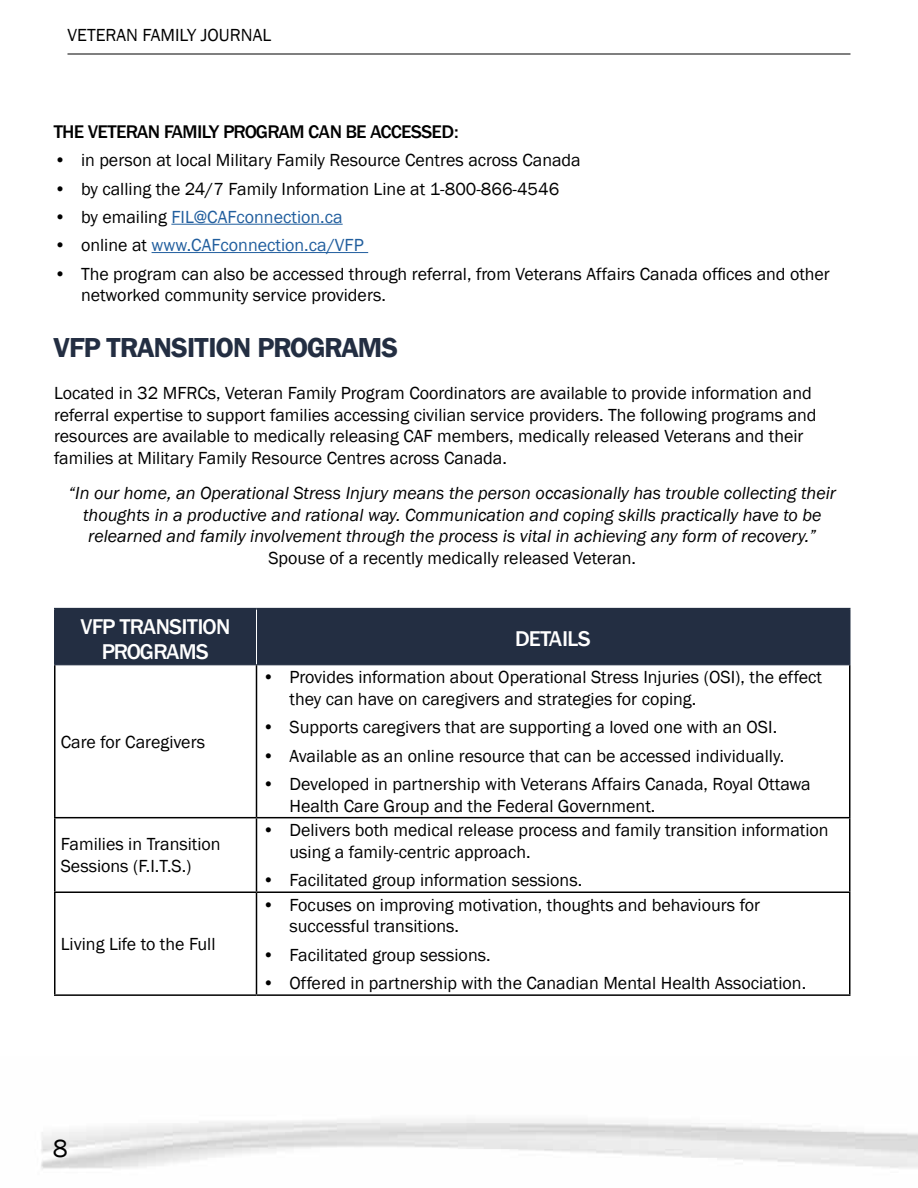
<style>
.page{position:relative;width:918px;height:1188px;background:#fff}
.page>*{position:absolute;margin:0;border:0;box-sizing:border-box;transform-origin:0 0}
.t1{font:700 27px "Franklin Gothic New";color:#232e42}
.t2{font:25.5px "Franklin Gothic";color:#000}
.t3{font:500 21px/25.2px "Franklin Gothic New";color:#fff;text-align:center}
.t4{font:18px/21.6px "Franklin Gothic";color:#000}
.t5{font:italic 18px/21.6px "Franklin Gothic";color:#000;text-align:center}
.t6{font:18px "Franklin Gothic";color:#215e9e}
.t7{font:500 18px "Franklin Gothic New";color:#000}
.s1{color:#000}
</style>
<div class="page">
<hr style="left:68px;top:54px;width:782px;height:1px;background:#000">
<hr style="left:171px;top:224px;width:172px;height:1px;background:#215e9e">
<hr style="left:152px;top:252px;width:216px;height:1px;background:#215e9e">
<div style="left:56px;top:609px;width:793px;height:55px;background:#232e42"></div>
<hr style="left:54px;top:665px;width:2px;height:152px;background:#000">
<hr style="left:256px;top:665px;width:1px;height:152px;background:#000">
<hr style="left:849px;top:665px;width:1px;height:152px;background:#000">
<hr style="left:54px;top:817px;width:202px;height:1px;background:#000">
<hr style="left:54px;top:818px;width:2px;height:73px;background:#000">
<hr style="left:256px;top:817px;width:594px;height:1px;background:#000">
<hr style="left:256px;top:818px;width:1px;height:73px;background:#000">
<hr style="left:849px;top:818px;width:1px;height:73px;background:#000">
<hr style="left:54px;top:891px;width:202px;height:2px;background:#000">
<hr style="left:54px;top:893px;width:2px;height:101px;background:#000">
<hr style="left:256px;top:891px;width:594px;height:2px;background:#000">
<hr style="left:256px;top:893px;width:1px;height:101px;background:#000">
<hr style="left:849px;top:893px;width:1px;height:101px;background:#000">
<hr style="left:54px;top:994px;width:202px;height:2px;background:#000">
<hr style="left:256px;top:994px;width:594px;height:2px;background:#000">
<hr style="left:256px;top:609px;width:1px;height:55px;background:#fff">
<hr style="left:54px;top:664px;width:202px;height:1px;background:#232e42">
<hr style="left:256px;top:664px;width:594px;height:1px;background:#232e42">
<hr style="left:54px;top:608px;width:202px;height:1px;background:#232e42">
<hr style="left:54px;top:609px;width:2px;height:55px;background:#232e42">
<hr style="left:256px;top:608px;width:594px;height:1px;background:#232e42">
<hr style="left:849px;top:609px;width:1px;height:55px;background:#232e42">
<p class="t4" style="left:68px;top:25px;width:205px">VETERAN FAMILY JOURNAL</p>
<p class="t7" style="left:54px;top:121px;width:406px">THE VETERAN FAMILY PROGRAM CAN BE ACCESSED:</p>
<p class="t4" style="left:54px;top:150px;width:528px">• in person at local Military Family Resource Centres across Canada</p>
<p class="t4" style="left:54px;top:178px;width:507px">• by calling the 24/7 Family Information Line at 1-800-866-4546</p>
<p class="t6" style="left:54px;top:206px;width:290px"><span class="s1">• by emailing</span> FIL@CAFconnection.ca</p>
<p class="t6" style="left:54px;top:234px;width:311px"><span class="s1">• online at</span> www.CAFconnection.ca/VFP</p>
<p class="t4" style="left:81px;top:263px;width:750px;text-indent:-27px">• The program can also be accessed through referral, from Veterans Affairs Canada offices and other networked community service providers.</p>
<h1 class="t1" style="left:54px;top:333px;width:346px">VFP TRANSITION PROGRAMS</h1>
<p class="t4" style="left:54px;top:383px;width:764px">Located in 32 MFRCs, Veteran Family Program Coordinators are available to provide information and referral expertise to support families accessing civilian service providers. The following programs and resources are available to medically releasing CAF members, medically released Veterans and their families at Military Family Resource Centres across Canada.</p>
<p class="t5" style="left:69px;top:483px;width:769px">“In our home, an Operational Stress Injury means the person occasionally has trouble collecting their thoughts in a productive and rational way. Communication and coping skills practically have to be relearned and family involvement through the process is vital in achieving any form of recovery.”</p>
<p class="t4" style="left:268px;top:547px;width:369px">Spouse of a recently medically released Veteran.</p>
<p class="t3" style="left:81px;top:614px;width:150px">VFP TRANSITION<br>PROGRAMS</p>
<p class="t4" style="left:61px;top:731px;width:146px">Care for Caregivers</p>
<p class="t4" style="left:61px;top:834px;width:161px">Families in Transition<br>Sessions (F.I.T.S.)</p>
<p class="t4" style="left:61px;top:934px;width:156px">Living Life to the Full</p>
<p class="t3" style="left:516px;top:626px;width:76px">DETAILS</p>
<p class="t4" style="left:289px;top:667px;width:534px;text-indent:-27px">• Provides information about Operational Stress Injuries (OSI), the effect they can have on caregivers and strategies for coping.</p>
<p class="t4" style="left:262px;top:717px;width:516px">• Supports caregivers that are supporting a loved one with an OSI.</p>
<p class="t4" style="left:262px;top:745px;width:523px">• Available as an online resource that can be accessed individually.</p>
<p class="t4" style="left:289px;top:774px;width:523px;text-indent:-27px">• Developed in partnership with Veterans Affairs Canada, Royal Ottawa<br>Health Care Group and the Federal Government.</p>
<p class="t4" style="left:289px;top:820px;width:541px;text-indent:-27px">• Delivers both medical release process and family transition information using a family-centric approach.</p>
<p class="t4" style="left:262px;top:870px;width:321px">• Facilitated group information sessions.</p>
<p class="t4" style="left:289px;top:894px;width:472px;text-indent:-27px">• Focuses on improving motivation, thoughts and behaviours for successful transitions.</p>
<p class="t4" style="left:262px;top:944px;width:230px">• Facilitated group sessions.</p>
<p class="t4" style="left:262px;top:973px;width:545px">• Offered in partnership with the Canadian Mental Health Association.</p>
<h2 class="t2" style="left:53px;top:1132px;width:16px">8</h2>
</div>
